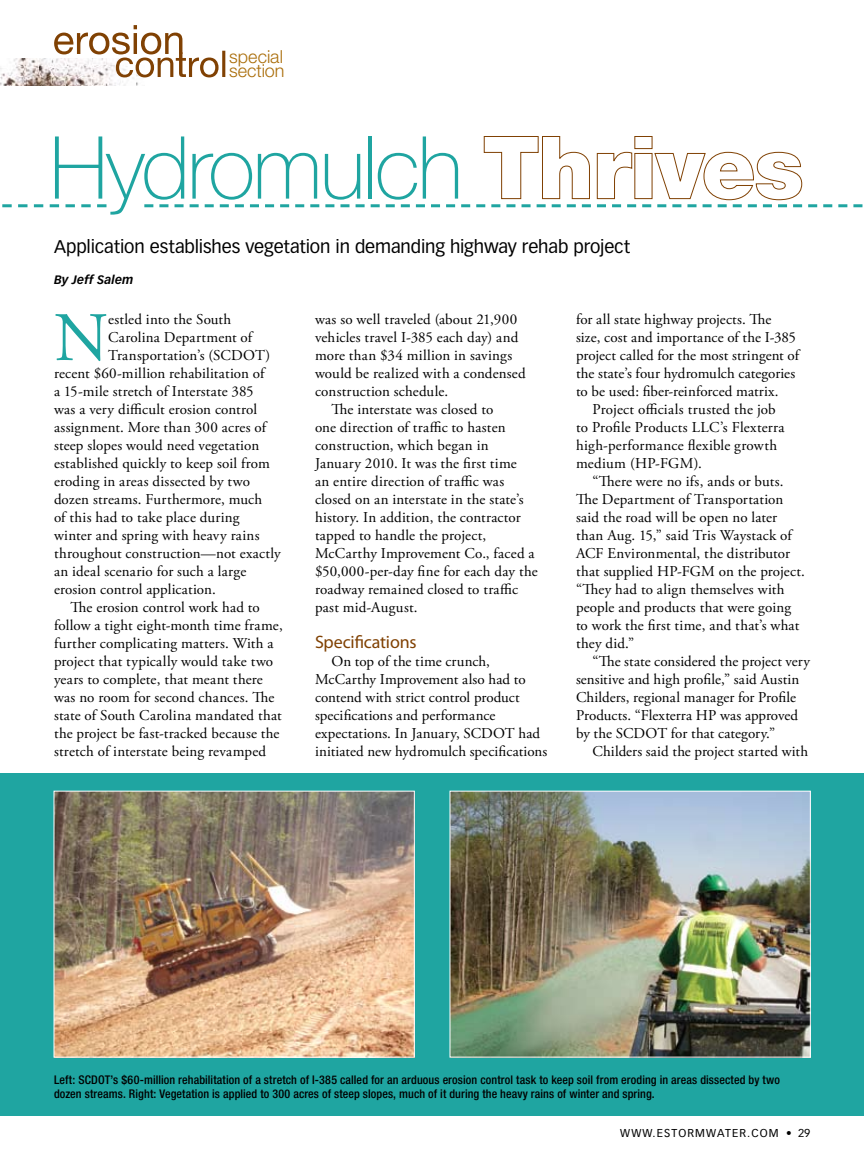
<style>
.page{position:relative;width:864px;height:1161px;background:#fff}
.page>*{position:absolute;margin:0;border:0;box-sizing:border-box;transform-origin:0 0}
.t1{font:100 87px "Helvetica Neue LT Std";letter-spacing:-.025em;color:#1fa5a1}
.t2{font:69.3px "Adobe Garamond Pro";color:#1fa5a1}
.t3{font:18px "Vectora LT Std";letter-spacing:-.005em;color:#000}
.t4{font:18px "Myriad Pro";letter-spacing:-.01em;color:#804103}
.t5{font:300 18px/13.5px "Helvetica Neue LT Std";color:#aa6e0b}
.t6{font:15px/18px "Adobe Garamond Pro";letter-spacing:.01em;color:#000}
.t7{font:500 condensed 12px/14.4px "Helvetica Neue LT Std";letter-spacing:.01em;color:#000}
.t8{font:italic 700 12px "Vectora LT Std";letter-spacing:.01em;color:#000}
.t9{font:11.25px "Vectora LT Std";letter-spacing:.1em;color:#000}
</style>
<div class="page">
<img style="left:0;top:58px;width:148px;height:28px">
<div style="left:0;top:774px;width:864px;height:342px;background:#1fa5a1"></div>
<img style="left:56px;top:793px;width:357px;height:263px">
<div style="left:54px;top:791px;width:361px;height:267px;border:1px solid #fff"></div>
<img style="left:452px;top:793px;width:357px;height:263px">
<div style="left:450px;top:791px;width:361px;height:267px;border:1px solid #fff"></div>
<svg style="left:144px;top:136px;width:719px;height:71px"></svg>
<svg style="left:2px;top:204px;width:104px;height:3px"></svg>
<svg style="left:54px;top:25px;width:171px;height:52px"></svg>
<p class="t5" style="left:229px;top:50px;width:57px">special section</p>
<h1 class="t1" style="left:50px;top:118px;width:415px">Hydromulch</h1>
<p class="t3" style="left:54px;top:236px;width:578px">Application establishes vegetation in demanding highway rehab project</p>
<p class="t8" style="left:54px;top:273px;width:81px">By Jeff Salem</p>
<h2 class="t2" style="left:54px;top:296px;width:56px">N</h2>
<p class="t6" style="left:108px;top:311px;width:125px">estled into the South</p>
<p class="t6" style="left:576px;top:311px;width:197px">for all state highway projects. The</p>
<p class="t6" style="left:576px;top:329px;width:222px">size, cost and importance of the I-385</p>
<p class="t6" style="left:576px;top:347px;width:225px">project called for the most stringent of</p>
<p class="t6" style="left:576px;top:365px;width:221px">the state’s four hydromulch categories</p>
<p class="t6" style="left:576px;top:383px;width:204px">to be used: fiber-reinforced matrix.</p>
<p class="t6" style="left:592px;top:401px;width:185px">Project officials trusted the job</p>
<p class="t6" style="left:576px;top:419px;width:210px">to Profile Products LLC’s Flexterra</p>
<p class="t6" style="left:576px;top:437px;width:203px">high-performance flexible growth</p>
<p class="t6" style="left:576px;top:455px;width:127px">medium (HP-FGM).</p>
<p class="t6" style="left:592px;top:473px;width:192px">“There were no ifs, ands or buts.</p>
<p class="t6" style="left:576px;top:491px;width:209px">The Department of Transportation</p>
<p class="t6" style="left:576px;top:509px;width:203px">said the road will be open no later</p>
<p class="t6" style="left:576px;top:527px;width:217px">than Aug. 15,” said Tris Waystack of</p>
<p class="t6" style="left:576px;top:545px;width:216px">ACF Environmental, the distributor</p>
<p class="t6" style="left:576px;top:563px;width:230px">that supplied HP-FGM on the project.</p>
<p class="t6" style="left:576px;top:581px;width:210px">“They had to align themselves with</p>
<p class="t6" style="left:576px;top:599px;width:217px">people and products that were going</p>
<p class="t6" style="left:576px;top:617px;width:225px">to work the first time, and that’s what</p>
<p class="t6" style="left:576px;top:635px;width:60px">they did.”</p>
<p class="t6" style="left:592px;top:653px;width:219px">“The state considered the project very</p>
<p class="t6" style="left:576px;top:671px;width:225px">sensitive and high profile,” said Austin</p>
<p class="t6" style="left:576px;top:689px;width:222px">Childers, regional manager for Profile</p>
<p class="t6" style="left:576px;top:707px;width:224px">Products. “Flexterra HP was approved</p>
<p class="t6" style="left:576px;top:725px;width:201px">by the SCDOT for that category.”</p>
<p class="t6" style="left:592px;top:743px;width:217px">Childers said the project started with</p>
<p class="t6" style="left:315px;top:311px;width:204px">was so well traveled (about 21,900</p>
<p class="t6" style="left:315px;top:329px;width:205px">vehicles travel I-385 each day) and</p>
<p class="t6" style="left:315px;top:347px;width:199px">more than $34 million in savings</p>
<p class="t6" style="left:315px;top:365px;width:212px">would be realized with a condensed</p>
<p class="t6" style="left:315px;top:383px;width:135px">construction schedule.</p>
<p class="t6" style="left:332px;top:401px;width:163px">The interstate was closed to</p>
<p class="t6" style="left:315px;top:419px;width:192px">one direction of traffic to hasten</p>
<p class="t6" style="left:315px;top:437px;width:175px">construction, which began in</p>
<p class="t6" style="left:315px;top:455px;width:203px">January 2010. It was the first time</p>
<p class="t6" style="left:315px;top:473px;width:191px">an entire direction of traffic was</p>
<p class="t6" style="left:315px;top:491px;width:210px">closed on an interstate in the state’s</p>
<p class="t6" style="left:315px;top:509px;width:207px">history. In addition, the contractor</p>
<p class="t6" style="left:315px;top:527px;width:173px">tapped to handle the project,</p>
<p class="t6" style="left:315px;top:545px;width:221px">McCarthy Improvement Co., faced a</p>
<p class="t6" style="left:315px;top:563px;width:224px">$50,000-per-day fine for each day the</p>
<p class="t6" style="left:315px;top:581px;width:205px">roadway remained closed to traffic</p>
<p class="t6" style="left:315px;top:599px;width:104px">past mid-August.</p>
<p class="t4" style="left:315px;top:631px;width:103px">Specifications</p>
<p class="t6" style="left:315px;top:653px;width:234px;text-indent:16px">On top of the time crunch, McCarthy Improvement also had to contend with strict control product specifications and performance expectations. In January, SCDOT had initiated new hydromulch specifications</p>
<p class="t6" style="left:108px;top:329px;width:146px">Carolina Department of</p>
<p class="t6" style="left:108px;top:347px;width:164px">Transportation’s (SCDOT)</p>
<p class="t6" style="left:54px;top:365px;width:212px">recent $60-million rehabilitation of</p>
<p class="t6" style="left:54px;top:383px;width:201px">a 15-mile stretch of Interstate 385</p>
<p class="t6" style="left:54px;top:401px;width:205px">was a very difficult erosion control</p>
<p class="t6" style="left:54px;top:419px;width:214px">assignment. More than 300 acres of</p>
<p class="t6" style="left:54px;top:437px;width:207px">steep slopes would need vegetation</p>
<p class="t6" style="left:54px;top:455px;width:218px">established quickly to keep soil from</p>
<p class="t6" style="left:54px;top:473px;width:198px">eroding in areas dissected by two</p>
<p class="t6" style="left:54px;top:491px;width:210px">dozen streams. Furthermore, much</p>
<p class="t6" style="left:54px;top:509px;width:187px">of this had to take place during</p>
<p class="t6" style="left:54px;top:527px;width:207px">winter and spring with heavy rains</p>
<p class="t6" style="left:54px;top:545px;width:228px">throughout construction—not exactly</p>
<p class="t6" style="left:54px;top:563px;width:194px">an ideal scenario for such a large</p>
<p class="t6" style="left:54px;top:581px;width:163px">erosion control application.</p>
<p class="t6" style="left:71px;top:599px;width:191px">The erosion control work had to</p>
<p class="t6" style="left:54px;top:617px;width:230px">follow a tight eight-month time frame,</p>
<p class="t6" style="left:54px;top:635px;width:221px">further complicating matters. With a</p>
<p class="t6" style="left:54px;top:653px;width:221px">project that typically would take two</p>
<p class="t6" style="left:54px;top:671px;width:210px">years to complete, that meant there</p>
<p class="t6" style="left:54px;top:689px;width:222px">was no room for second chances. The</p>
<p class="t6" style="left:54px;top:707px;width:229px">state of South Carolina mandated that</p>
<p class="t6" style="left:54px;top:725px;width:227px">the project be fast-tracked because the</p>
<p class="t6" style="left:54px;top:743px;width:214px">stretch of interstate being revamped</p>
<p class="t7" style="left:54px;top:1072px;width:727px">Left: SCDOT’s $60-million rehabilitation of a stretch of I-385 called for an arduous erosion control task to keep soil from eroding in areas dissected by two dozen streams. Right: Vegetation is applied to 300 acres of steep slopes, much of it during the heavy rains of winter and spring.</p>
<p class="t9" style="left:620px;top:1126px;width:192px">www.estormwater.com • 29</p>
</div>
